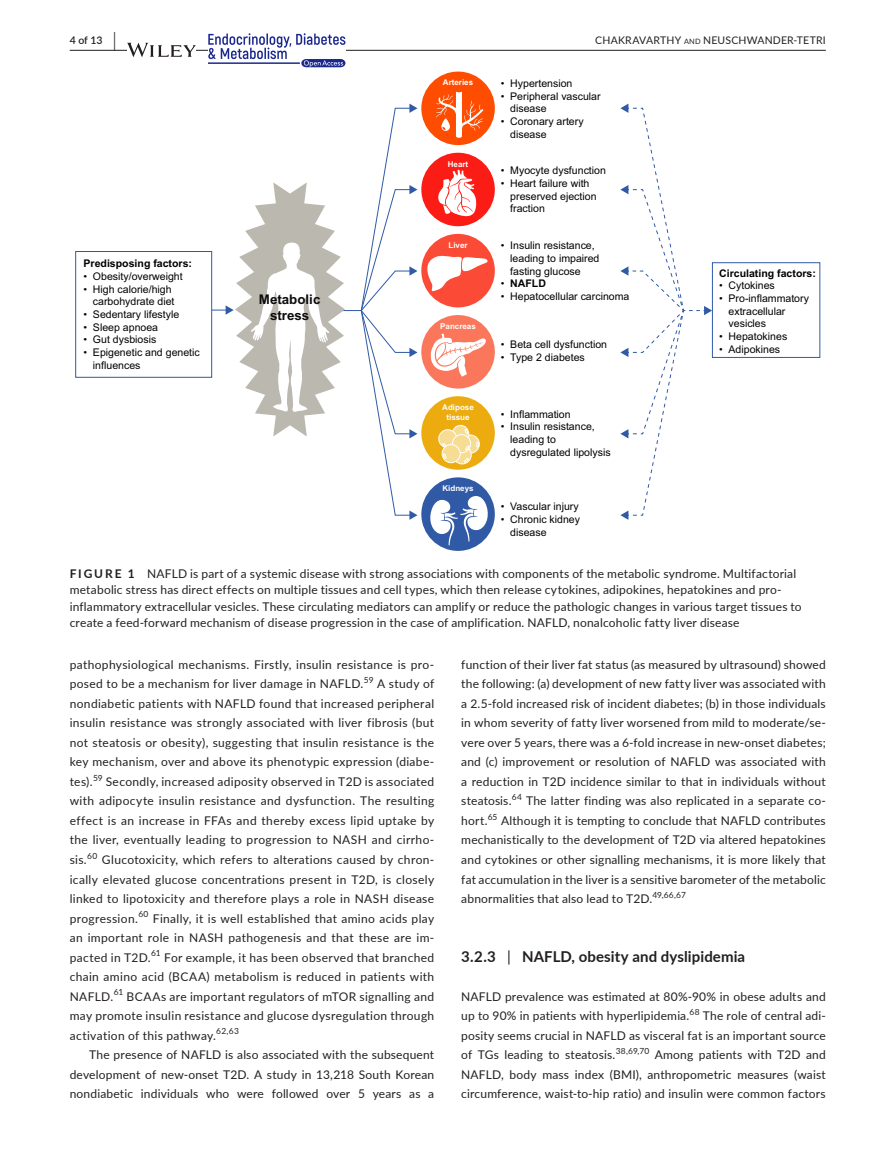
<style>
.page{position:relative;width:893px;height:1174px;background:#fff}
.page>*{position:absolute;margin:0;border:0;box-sizing:border-box;transform-origin:0 0}
.t1{font:700 15px "Lato";letter-spacing:.01em;color:#231f20}
.t2{font:700 13.35px/16px "Arial";color:#0d0c0d;text-align:center}
.t3{font:12px/19.5px "Lato";letter-spacing:.015em;color:#231f20;text-align:justify}
.t4{font:10.5px/12.6px "Arial";color:#000}
.t5{font:700 10.5px "Arial";color:#000}
.t6{font:10.5px "Lato";letter-spacing:.02em;color:#231f20}
.t7{font:600 10.5px "Lato";color:#231f20}
.t8{font:8.4px "Lato";color:#231f20}
.t9{font:700 7.95px/9.6px "Arial";color:#fff;text-align:center}
.s1{font-size:19.5px}
.s2{font-size:7.35px}
.s3{font-weight:400}
.s4{font-weight:700}
</style>
<div class="page">
<hr style="left:70px;top:50px;width:756px;height:1px;background:#231f20">
<svg style="left:127px;top:43px;width:69px;height:14px"></svg>
<svg style="left:208px;top:33px;width:137px;height:34px"></svg>
<div style="left:712px;top:262px;width:108px;height:96px;border:1px solid #305aa6"></div>
<div style="left:421px;top:72px;width:74px;height:73px;background:#fe4c00;border-radius:50%"></div>
<svg style="left:436px;top:91px;width:47px;height:47px"></svg>
<div style="left:421px;top:234px;width:74px;height:73px;background:#fb4a35;border-radius:50%"></div>
<svg style="left:424px;top:255px;width:64px;height:37px"></svg>
<div style="left:421px;top:396px;width:74px;height:74px;background:#ecab0e;border-radius:50%"></div>
<div style="left:461px;top:434px;width:19px;height:19px;border:1px solid #fff;border-radius:50%"></div>
<div style="left:452px;top:425px;width:17px;height:19px;border:1px solid #fff;border-radius:50%"></div>
<svg style="left:439px;top:430px;width:18px;height:18px"></svg>
<div style="left:438px;top:429px;width:19px;height:19px;border:1px solid #fff;border-radius:50%"></div>
<div style="left:453px;top:445px;width:19px;height:19px;border:1px solid #fff;border-radius:50%"></div>
<div style="left:442px;top:444px;width:19px;height:19px;border:1px solid #fff;border-radius:50%"></div>
<svg style="left:442px;top:428px;width:37px;height:34px"></svg>
<div style="left:421px;top:477px;width:74px;height:74px;background:#305aa6;border-radius:50%"></div>
<svg style="left:430px;top:496px;width:58px;height:49px"></svg>
<div style="left:421px;top:315px;width:74px;height:73px;background:#fb775c;border-radius:50%"></div>
<svg style="left:431px;top:333px;width:56px;height:43px"></svg>
<div style="left:421px;top:153px;width:74px;height:73px;background:#fc1c16;border-radius:50%"></div>
<svg style="left:438px;top:170px;width:38px;height:47px"></svg>
<hr style="left:192px;top:309px;width:35px;height:1px;background:#305aa6">
<div style="left:76px;top:251px;width:136px;height:126px;background:#fff"></div>
<div style="left:75px;top:251px;width:137px;height:127px;border:1px solid #305aa6"></div>
<svg style="left:620px;top:104px;width:92px;height:416px"></svg>
<svg style="left:226px;top:104px;width:191px;height:416px"></svg>
<p class="t7" style="left:70px;top:33px;width:48px">4 of 13 <span class="s1">|</span></p>
<p class="t6" style="left:595px;top:33px;width:232px">CHAKRAVARTHY <span class="s2">and</span> N EUSCHWAND ER-TETRI</p>
<p class="t5" style="left:84px;top:256px;width:110px">Predisposing factors:</p>
<p class="t4" style="left:84px;top:270px;width:101px">• Obesity/overweight</p>
<p class="t4" style="left:84px;top:283px;width:93px;text-align:right">• High calorie/high carbohydrate diet</p>
<p class="t4" style="left:84px;top:308px;width:97px">• Sedentary lifestyle</p>
<p class="t4" style="left:84px;top:321px;width:76px">• Sleep apnoea</p>
<p class="t4" style="left:84px;top:333px;width:74px">• Gut dysbiosis</p>
<p class="t4" style="left:93px;top:346px;width:108px;text-indent:-9px">• Epigenetic and genetic influences</p>
<p class="t2" style="left:259px;top:292px;width:63px">Metabolic stress</p>
<p class="t9" style="left:443px;top:78px;width:32px">Arteries</p>
<p class="t9" style="left:448px;top:159px;width:22px">Heart</p>
<p class="t9" style="left:448px;top:240px;width:21px">Liver</p>
<p class="t9" style="left:440px;top:321px;width:37px">Pancreas</p>
<p class="t9" style="left:442px;top:403px;width:33px">Adipose tissue</p>
<p class="t9" style="left:442px;top:484px;width:33px">Kidneys</p>
<p class="t4" style="left:501px;top:77px;width:73px">• Hypertension</p>
<p class="t4" style="left:510px;top:90px;width:92px;text-indent:-9px">• Peripheral vascular disease</p>
<p class="t4" style="left:510px;top:115px;width:75px;text-indent:-9px">• Coronary artery disease</p>
<p class="t4" style="left:501px;top:164px;width:107px">• Myocyte dysfunction</p>
<p class="t4" style="left:510px;top:177px;width:88px;text-indent:-9px">• Heart failure with preserved ejection fraction</p>
<p class="t4" style="left:510px;top:239px;width:91px;text-indent:-9px">• Insulin resistance, leading to impaired fasting glucose</p>
<p class="t5" style="left:501px;top:277px;width:47px"><span class="s3">•</span> NAFLD</p>
<p class="t4" style="left:501px;top:290px;width:130px">• Hepatocellular carcinoma</p>
<p class="t4" style="left:501px;top:338px;width:108px">• Βeta cell dysfunction</p>
<p class="t4" style="left:501px;top:351px;width:86px">• Type 2 diabetes</p>
<p class="t4" style="left:501px;top:408px;width:71px">• Inflammation</p>
<p class="t4" style="left:510px;top:420px;width:102px;text-indent:-9px">• Insulin resistance, leading to dysregulated lipolysis</p>
<p class="t4" style="left:501px;top:500px;width:79px">• Vascular injury</p>
<p class="t4" style="left:510px;top:513px;width:71px;text-indent:-9px">• Chronic kidney disease</p>
<p class="t5" style="left:719px;top:266px;width:98px">Circulating factors:</p>
<p class="t4" style="left:719px;top:279px;width:57px">• Cytokines</p>
<p class="t4" style="left:729px;top:292px;width:82px;text-indent:-9px">• Pro-inflammatory extracellular vesicles</p>
<p class="t4" style="left:719px;top:330px;width:70px">• Hepatokines</p>
<p class="t4" style="left:719px;top:343px;width:63px">• Adipokines</p>
<p class="t3" style="left:70px;top:564px;width:733px;line-height:16.5px;text-align:left"><span class="s4">FIGURE 1</span> NAFLD is part of a systemic disease with strong associations with components of the metabolic syndrome. Multifactorial metabolic stress has direct effects on multiple tissues and cell types, which then release cytokines, adipokines, hepatokines and pro&shy;inflammatory extracellular vesicles. These circulating mediators can amplify or reduce the pathologic changes in various target tissues to create a feed-forward mechanism of disease progression in the case of amplification. NAFLD, nonalcoholic fatty liver disease</p>
<p class="t3" style="left:70px;top:654px;width:366px">pathophysiological mechanisms. Firstly, insulin resistance is pro&shy;posed to be a mechanism for liver damage in NAFLD.</p>
<p class="t8" style="left:364px;top:674px;width:11px">59</p>
<p class="t3" style="left:70px;top:674px;width:366px;text-indent:307px">A study of nondiabetic patients with NAFLD found that increased peripheral insulin resistance was strongly associated with liver fibrosis (but not steatosis or obesity), suggesting that insulin resistance is the key mechanism, over and above its phenotypic expression (diabe&shy;tes).</p>
<p class="t8" style="left:93px;top:771px;width:11px">59</p>
<p class="t3" style="left:70px;top:771px;width:366px;text-indent:36px">Secondly, increased adiposity observed in T2D is associated with adipocyte insulin resistance and dysfunction. The resulting effect is an increase in FFAs and thereby excess lipid uptake by the liver, eventually leading to progression to NASH and cirrho&shy;sis.<sup>60</sup> Glucotoxicity, which refers to alterations caused by chron&shy;ically elevated glucose concentrations present in T2D, is closely linked to lipotoxicity and therefore plays a role in NASH disease progression.<sup>60</sup> Finally, it is well established that amino acids play an important role in NASH pathogenesis and that these are im&shy;pacted in T2D.<sup>61</sup> For example, it has been observed that branched chain amino acid (BCAA) metabolism is reduced in patients with NAFLD.<sup>61</sup> BCAAs are important regulators of mTOR signalling and may promote insulin resistance and glucose dysregulation through activation of this pathway.<sup>62,63</sup></p>
<p class="t3" style="left:70px;top:1044px;width:366px;text-indent:20px">The presence of NAFLD is also associated with the subsequent development of new-onset T2D. A study in 13,218 South Korean nondiabetic individuals who were followed over 5 years as a</p>
<p class="t3" style="left:461px;top:654px;width:366px">function of their liver fat status (as measured by ultrasound) showed the following: (a) development of new fatty liver was associated with a 2.5-fold increased risk of incident diabetes; (b) in those individuals in whom severity of fatty liver worsened from mild to moderate/se&shy;vere over 5 years, there was a 6-fold increase in new-onset diabetes; and (c) improvement or resolution of NAFLD was associated with a reduction in T2D incidence similar to that in individuals without steatosis.<sup>64</sup> The latter finding was also replicated in a separate co&shy;hort.<sup>65</sup> Although it is tempting to conclude that NAFLD contributes mechanistically to the development of T2D via altered hepatokines and cytokines or other signalling mechanisms, it is more likely that fat accumulation in the liver is a sensitive barometer of the metabolic abnormalities that also lead to T2D.<sup>49,66,67</sup></p>
<p class="t1" style="left:461px;top:945px;width:285px">3.2.3 <span class="s3">|</span> NAFLD, obesity and dyslipidemia</p>
<p class="t3" style="left:461px;top:986px;width:366px">NAFLD prevalence was estimated at 80%-90% in obese adults and up to 90% in patients with hyperlipidemia.<sup>68</sup> The role of central adi&shy;posity seems crucial in NAFLD as visceral fat is an important source of TGs leading to steatosis.<sup>38,69,70</sup> Among patients with T2D and NAFLD, body mass index (BMI), anthropometric measures (waist circumference, waist-to-hip ratio) and insulin were common factors</p>
</div>
